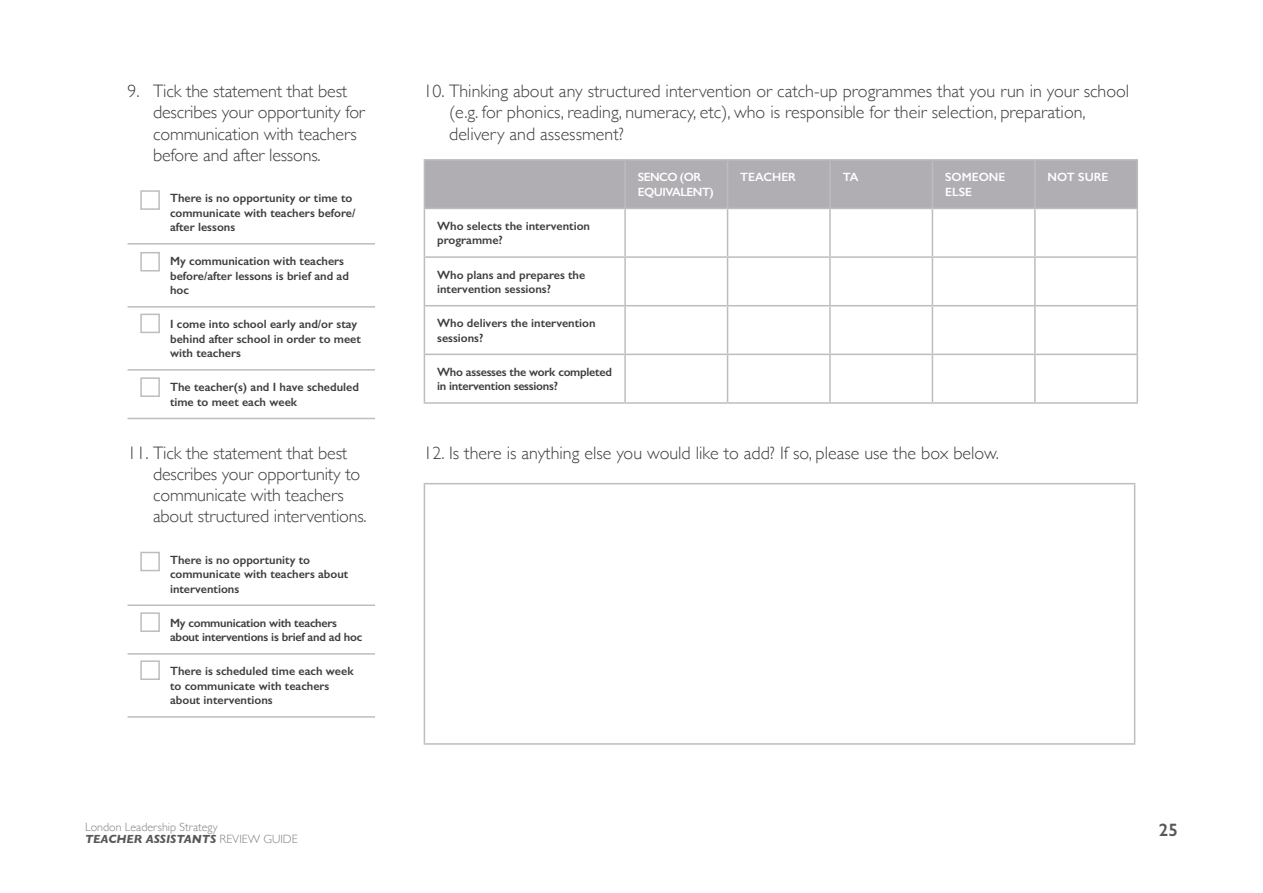
<style>
.page{position:relative;width:1263px;height:893px;background:#fff}
.page>*{position:absolute;margin:0;border:0;box-sizing:border-box;transform-origin:0 0}
.t1{font:300 18px/21px "Gill Sans";color:#3e3e3f}
.t2{font:600 18px "Gill Sans";color:#57585a}
.t3{font:600 12px/14.4px "Gill Sans";color:#3e3e3f}
.t4{font:600 12px/14.4px "Gill Sans";letter-spacing:-.02em;color:#3e3e3f}
.t5{font:300 12px/12px "Gill Sans";color:#808285}
.t6{font:600 12px/14.4px "Gill Sans";color:#fff}
.t7{font:600 12px/14.4px "Gill Sans";letter-spacing:-.04em;color:#fff}
.s1{font-weight:700;font-style:italic;color:#57585a}
</style>
<div class="page">
<svg style="left:128px;top:271px;width:247px;height:147px"></svg>
<hr style="left:128px;top:369px;width:247px;height:2px;background:#bcbdc0">
<hr style="left:128px;top:418px;width:247px;height:1px;background:#bcbdc0">
<hr style="left:128px;top:243px;width:247px;height:2px;background:#bcbdc0">
<hr style="left:128px;top:306px;width:247px;height:2px;background:#bcbdc0">
<div style="left:140px;top:190px;width:20px;height:20px;background:#fff;border:2px solid #bcbdc0"></div>
<div style="left:140px;top:252px;width:20px;height:19px;background:#fff;border:2px solid #bcbdc0"></div>
<div style="left:140px;top:314px;width:20px;height:19px;background:#fff;border:2px solid #bcbdc0"></div>
<div style="left:140px;top:377px;width:20px;height:20px;background:#fff;border:2px solid #bcbdc0"></div>
<div style="left:425px;top:161px;width:711px;height:47px;background:#b1aeb3"></div>
<svg style="left:425px;top:209px;width:711px;height:193px"></svg>
<hr style="left:424px;top:161px;width:1px;height:47px;background:#bcbdc0">
<hr style="left:624px;top:161px;width:2px;height:47px;background:#bcbdc0">
<hr style="left:727px;top:161px;width:1px;height:47px;background:#bcbdc0">
<hr style="left:829px;top:161px;width:2px;height:47px;background:#bcbdc0">
<hr style="left:932px;top:161px;width:1px;height:47px;background:#bcbdc0">
<hr style="left:1034px;top:161px;width:2px;height:47px;background:#bcbdc0">
<hr style="left:1136px;top:161px;width:2px;height:47px;background:#bcbdc0">
<hr style="left:424px;top:208px;width:201px;height:1px;background:#bcbdc0">
<hr style="left:424px;top:209px;width:1px;height:47px;background:#bcbdc0">
<hr style="left:625px;top:208px;width:102px;height:1px;background:#bcbdc0">
<hr style="left:624px;top:209px;width:2px;height:47px;background:#bcbdc0">
<hr style="left:727px;top:208px;width:103px;height:1px;background:#bcbdc0">
<hr style="left:727px;top:209px;width:1px;height:47px;background:#bcbdc0">
<hr style="left:830px;top:208px;width:102px;height:1px;background:#bcbdc0">
<hr style="left:829px;top:209px;width:2px;height:47px;background:#bcbdc0">
<hr style="left:932px;top:208px;width:103px;height:1px;background:#bcbdc0">
<hr style="left:932px;top:209px;width:1px;height:47px;background:#bcbdc0">
<hr style="left:1035px;top:208px;width:103px;height:1px;background:#bcbdc0">
<hr style="left:1034px;top:209px;width:2px;height:47px;background:#bcbdc0">
<hr style="left:1136px;top:209px;width:2px;height:47px;background:#bcbdc0">
<hr style="left:424px;top:256px;width:201px;height:2px;background:#bcbdc0">
<hr style="left:424px;top:258px;width:1px;height:47px;background:#bcbdc0">
<hr style="left:625px;top:256px;width:102px;height:2px;background:#bcbdc0">
<hr style="left:624px;top:258px;width:2px;height:47px;background:#bcbdc0">
<hr style="left:727px;top:256px;width:103px;height:2px;background:#bcbdc0">
<hr style="left:727px;top:258px;width:1px;height:47px;background:#bcbdc0">
<hr style="left:830px;top:256px;width:102px;height:2px;background:#bcbdc0">
<hr style="left:829px;top:258px;width:2px;height:47px;background:#bcbdc0">
<hr style="left:932px;top:256px;width:103px;height:2px;background:#bcbdc0">
<hr style="left:932px;top:258px;width:1px;height:47px;background:#bcbdc0">
<hr style="left:1035px;top:256px;width:103px;height:2px;background:#bcbdc0">
<hr style="left:1034px;top:258px;width:2px;height:47px;background:#bcbdc0">
<hr style="left:1136px;top:258px;width:2px;height:47px;background:#bcbdc0">
<hr style="left:424px;top:305px;width:201px;height:1px;background:#bcbdc0">
<hr style="left:424px;top:306px;width:1px;height:48px;background:#bcbdc0">
<hr style="left:625px;top:305px;width:102px;height:1px;background:#bcbdc0">
<hr style="left:624px;top:306px;width:2px;height:48px;background:#bcbdc0">
<hr style="left:727px;top:305px;width:103px;height:1px;background:#bcbdc0">
<hr style="left:727px;top:306px;width:1px;height:48px;background:#bcbdc0">
<hr style="left:830px;top:305px;width:102px;height:1px;background:#bcbdc0">
<hr style="left:829px;top:306px;width:2px;height:48px;background:#bcbdc0">
<hr style="left:932px;top:305px;width:103px;height:1px;background:#bcbdc0">
<hr style="left:932px;top:306px;width:1px;height:48px;background:#bcbdc0">
<hr style="left:1035px;top:305px;width:103px;height:1px;background:#bcbdc0">
<hr style="left:1034px;top:306px;width:2px;height:48px;background:#bcbdc0">
<hr style="left:1136px;top:306px;width:2px;height:48px;background:#bcbdc0">
<hr style="left:424px;top:354px;width:201px;height:1px;background:#bcbdc0">
<hr style="left:424px;top:355px;width:1px;height:47px;background:#bcbdc0">
<hr style="left:625px;top:354px;width:102px;height:1px;background:#bcbdc0">
<hr style="left:624px;top:355px;width:2px;height:47px;background:#bcbdc0">
<hr style="left:727px;top:354px;width:103px;height:1px;background:#bcbdc0">
<hr style="left:727px;top:355px;width:1px;height:47px;background:#bcbdc0">
<hr style="left:830px;top:354px;width:102px;height:1px;background:#bcbdc0">
<hr style="left:829px;top:355px;width:2px;height:47px;background:#bcbdc0">
<hr style="left:932px;top:354px;width:103px;height:1px;background:#bcbdc0">
<hr style="left:932px;top:355px;width:1px;height:47px;background:#bcbdc0">
<hr style="left:1035px;top:354px;width:103px;height:1px;background:#bcbdc0">
<hr style="left:1034px;top:355px;width:2px;height:47px;background:#bcbdc0">
<hr style="left:1136px;top:355px;width:2px;height:47px;background:#bcbdc0">
<hr style="left:424px;top:402px;width:201px;height:2px;background:#bcbdc0">
<hr style="left:625px;top:402px;width:102px;height:2px;background:#bcbdc0">
<hr style="left:727px;top:402px;width:103px;height:2px;background:#bcbdc0">
<hr style="left:830px;top:402px;width:102px;height:2px;background:#bcbdc0">
<hr style="left:932px;top:402px;width:103px;height:2px;background:#bcbdc0">
<hr style="left:1035px;top:402px;width:103px;height:2px;background:#bcbdc0">
<hr style="left:424px;top:159px;width:201px;height:2px;background:#bcbdc0">
<hr style="left:625px;top:159px;width:102px;height:2px;background:#bcbdc0">
<hr style="left:727px;top:159px;width:103px;height:2px;background:#bcbdc0">
<hr style="left:830px;top:159px;width:102px;height:2px;background:#bcbdc0">
<hr style="left:932px;top:159px;width:103px;height:2px;background:#bcbdc0">
<hr style="left:1035px;top:159px;width:103px;height:2px;background:#bcbdc0">
<hr style="left:128px;top:716px;width:247px;height:2px;background:#bcbdc0">
<hr style="left:128px;top:604px;width:247px;height:2px;background:#bcbdc0">
<hr style="left:128px;top:653px;width:247px;height:2px;background:#bcbdc0">
<div style="left:140px;top:552px;width:20px;height:19px;background:#fff;border:2px solid #bcbdc0"></div>
<div style="left:140px;top:612px;width:20px;height:20px;background:#fff;border:2px solid #bcbdc0"></div>
<div style="left:140px;top:660px;width:20px;height:20px;background:#fff;border:2px solid #bcbdc0"></div>
<hr style="left:424px;top:483px;width:711px;height:1px;background:#bcbdc0">
<hr style="left:424px;top:484px;width:1px;height:259px;background:#bcbdc0">
<hr style="left:1134px;top:484px;width:1px;height:259px;background:#bcbdc0">
<hr style="left:424px;top:743px;width:711px;height:2px;background:#bcbdc0">
<h1 class="t1" style="left:153px;top:80px;width:213px;text-indent:-26px">9. Tick the statement that best describes your opportunity for communication with teachers before and after lessons.</h1>
<p class="t3" style="left:170px;top:191px;width:187px">There is no opportunity or time to communicate with teachers before/ after lessons</p>
<p class="t3" style="left:170px;top:254px;width:180px">My communication with teachers before/after lessons is brief and ad hoc</p>
<p class="t3" style="left:170px;top:317px;width:192px">I come into school early and/or stay behind after school in order to meet with teachers</p>
<p class="t3" style="left:170px;top:380px;width:190px">The teacher(s) and I have scheduled time to meet each week</p>
<h1 class="t1" style="left:153px;top:442px;width:215px;text-indent:-26px">11. Tick the statement that best describes your opportunity to communicate with teachers about structured interventions.</h1>
<p class="t3" style="left:170px;top:552px;width:180px">There is no opportunity to communicate with teachers about interventions</p>
<p class="t4" style="left:170px;top:615px;width:194px">My communication with teachers about interventions is brief and ad hoc</p>
<p class="t3" style="left:170px;top:664px;width:185px">There is scheduled time each week to communicate with teachers about interventions</p>
<p class="t5" style="left:85px;top:821px;width:214px">London Leadership Strategy<br><span class="s1">TEACHER ASSISTANTS</span> REVIEW GUIDE</p>
<h1 class="t1" style="left:449px;top:80px;width:681px;text-indent:-26px">10. Thinking about any structured intervention or catch-up programmes that you run in your school (e.g. for phonics, reading, numeracy, etc), who is responsible for their selection, preparation, delivery and assessment?</h1>
<p class="t7" style="left:638px;top:170px;width:78px">SENCO (OR<br>EQUIVALENT)</p>
<p class="t6" style="left:740px;top:170px;width:57px">TEACHER</p>
<p class="t6" style="left:843px;top:170px;width:17px">TA</p>
<p class="t6" style="left:945px;top:170px;width:62px">SOMEONE<br>ELSE</p>
<p class="t6" style="left:1048px;top:170px;width:62px">NOT SURE</p>
<p class="t3" style="left:437px;top:219px;width:154px">Who selects the intervention programme?</p>
<p class="t3" style="left:437px;top:267px;width:150px">Who plans and prepares the intervention sessions?</p>
<p class="t3" style="left:437px;top:316px;width:160px">Who delivers the intervention sessions?</p>
<p class="t4" style="left:437px;top:364px;width:176px">Who assesses the work completed in intervention sessions?</p>
<h1 class="t1" style="left:424px;top:442px;width:577px">12. Is there is anything else you would like to add? If so, please use the box below.</h1>
<h1 class="t2" style="left:1159px;top:819px;width:21px">25</h1>
</div>
